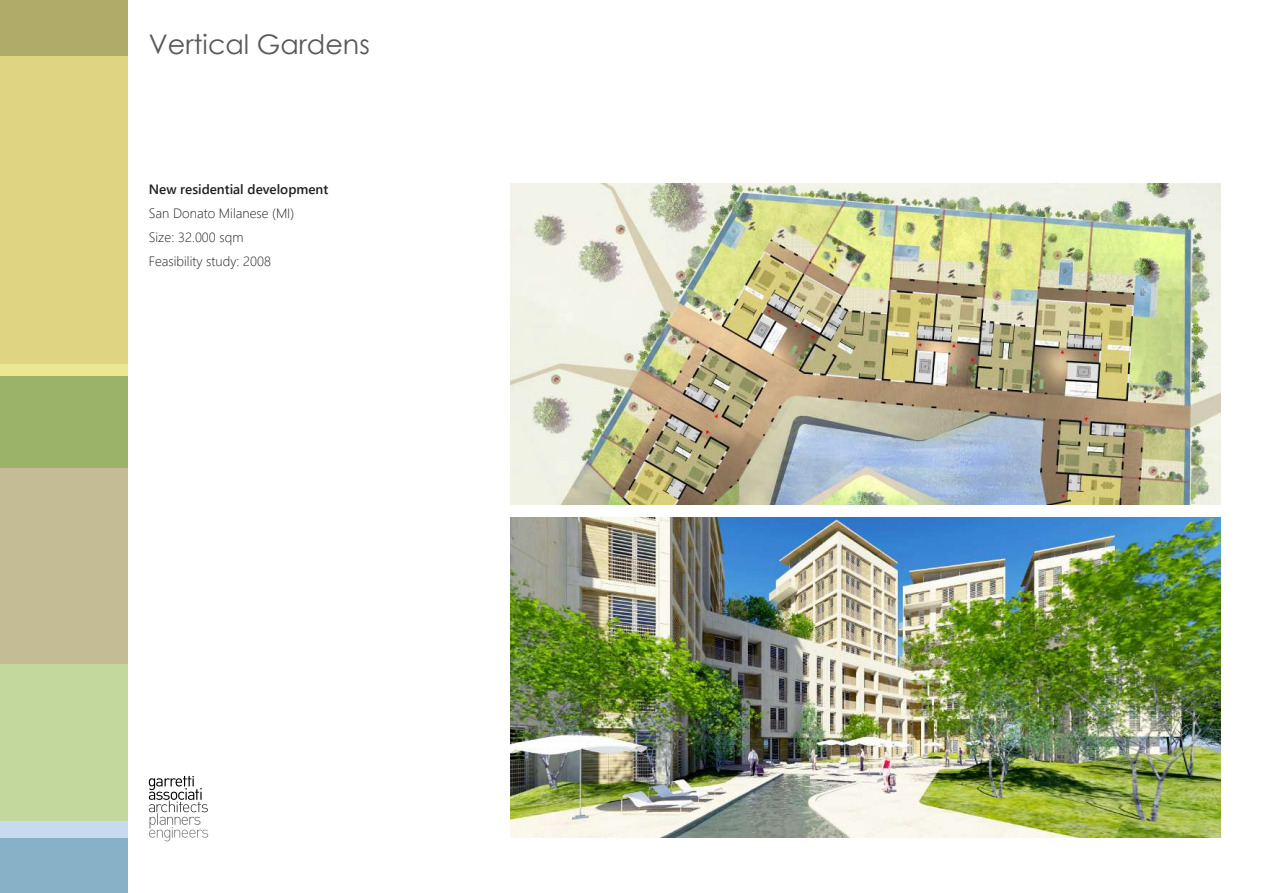
<style>
.page{position:relative;width:1263px;height:893px;background:#fff}
.page>*{position:absolute;margin:0;border:0;box-sizing:border-box;transform-origin:0 0}
.t1{font:27px "Century Gothic";color:#57585a}
.t2{font:300 13.5px/24px "Segoe UI";color:#231f20}
.t3{font:600 13.5px "Segoe UI";color:#231f20}
</style>
<div class="page">
<div style="left:0;top:838px;width:128px;height:55px;background:#86b1c7"></div>
<div style="left:0;top:55px;width:128px;height:309px;background:#dfd481"></div>
<div style="left:0;top:364px;width:128px;height:12px;background:#ece793"></div>
<div style="left:0;top:376px;width:128px;height:92px;background:#9ab368"></div>
<div style="left:0;top:468px;width:128px;height:196px;background:#c3bc95"></div>
<div style="left:0;top:664px;width:128px;height:157px;background:#c3d89c"></div>
<div style="left:0;top:821px;width:128px;height:17px;background:#c6dbef"></div>
<div style="left:0;top:0;width:128px;height:55px;background:#b1ab69"></div>
<svg style="left:149px;top:776px;width:59px;height:65px"></svg>
<img style="left:510px;top:517px;width:710px;height:321px">
<img style="left:510px;top:184px;width:710px;height:320px">
<h1 class="t1" style="left:149px;top:26px;width:223px">Vertical Gardens</h1>
<p class="t3" style="left:149px;top:176px;width:181px">New residential development</p>
<p class="t2" style="left:149px;top:200px;width:147px">San Donato Milanese (MI)<br>Size: 32.000 sqm<br>Feasibility study: 2008</p>
</div>
